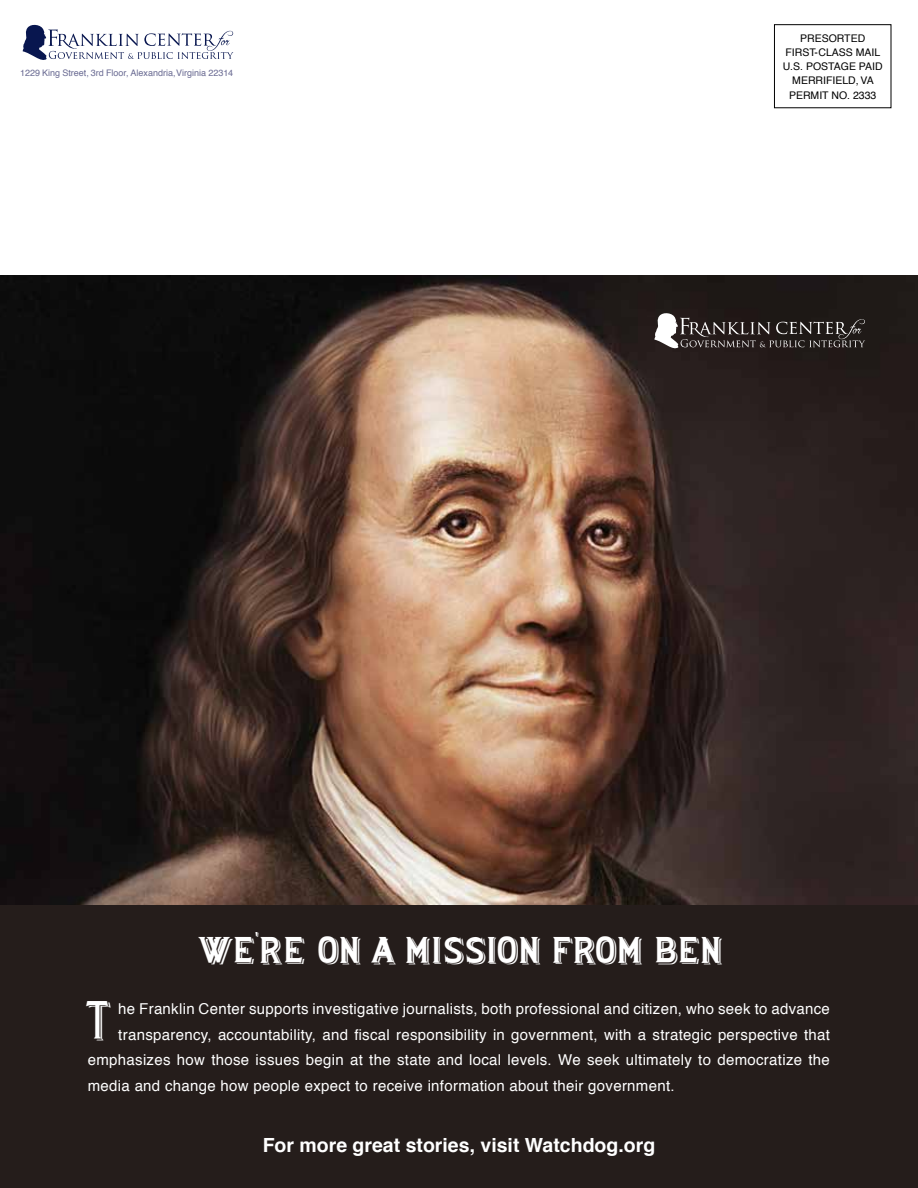
<style>
.page{position:relative;width:918px;height:1188px;background:#fff}
.page>*{position:absolute;margin:0;border:0;box-sizing:border-box;transform-origin:0 0}
.t1{font:45px "Lewisham Shadowed";letter-spacing:-.01em;color:#fff}
.t2{font:700 19.5px "Helvetica";color:#fff}
.t3{font:15px "Helvetica";letter-spacing:.02em;color:#fff}
.t4{font:10.5px/14.2px "Helvetica";color:#000;text-align:center}
.t5{font:9px "Helvetica";color:#696a92}
</style>
<div class="page">
<img style="left:0;top:276px;width:918px;height:629px">
<div style="left:0;top:905px;width:918px;height:283px;background:#251d1b"></div>
<svg style="left:654px;top:311px;width:211px;height:41px;background:#443e3c"></svg>
<svg style="left:23px;top:24px;width:210px;height:36px"></svg>
<div style="left:774px;top:24px;width:117px;height:84px;border:1px solid #000"></div>
<p class="t5" style="left:20px;top:66px;width:215px">1229 King Street, 3rd Floor, Alexandria, Virginia 22314</p>
<p class="t4" style="left:783px;top:31px;width:101px">PRESORTED<br>FIRST-CLASS MAIL<br>U.S. POSTAGE PAID<br>MERRIFIELD, VA<br>PERMIT NO. 2333</p>
<h1 class="t1" style="left:197px;top:928px;width:527px">we're on a mission from ben</h1>
<h1 class="t1" style="left:85px;top:997px;width:28px">T</h1>
<p class="t3" style="left:118px;top:997px;width:713px">he Franklin Center supports investigative journalists, both professional and citizen, who seek to advance</p>
<p class="t3" style="left:118px;top:1023px;width:713px">transparency, accountability, and fiscal responsibility in government, with a strategic perspective that</p>
<p class="t3" style="left:88px;top:1048px;width:744px">emphasizes how those issues begin at the state and local levels. We seek ultimately to democratize the</p>
<p class="t3" style="left:88px;top:1074px;width:588px">media and change how people expect to receive information about their government.</p>
<h2 class="t2" style="left:263px;top:1129px;width:394px">For more great stories, visit Watchdog.org</h2>
</div>
